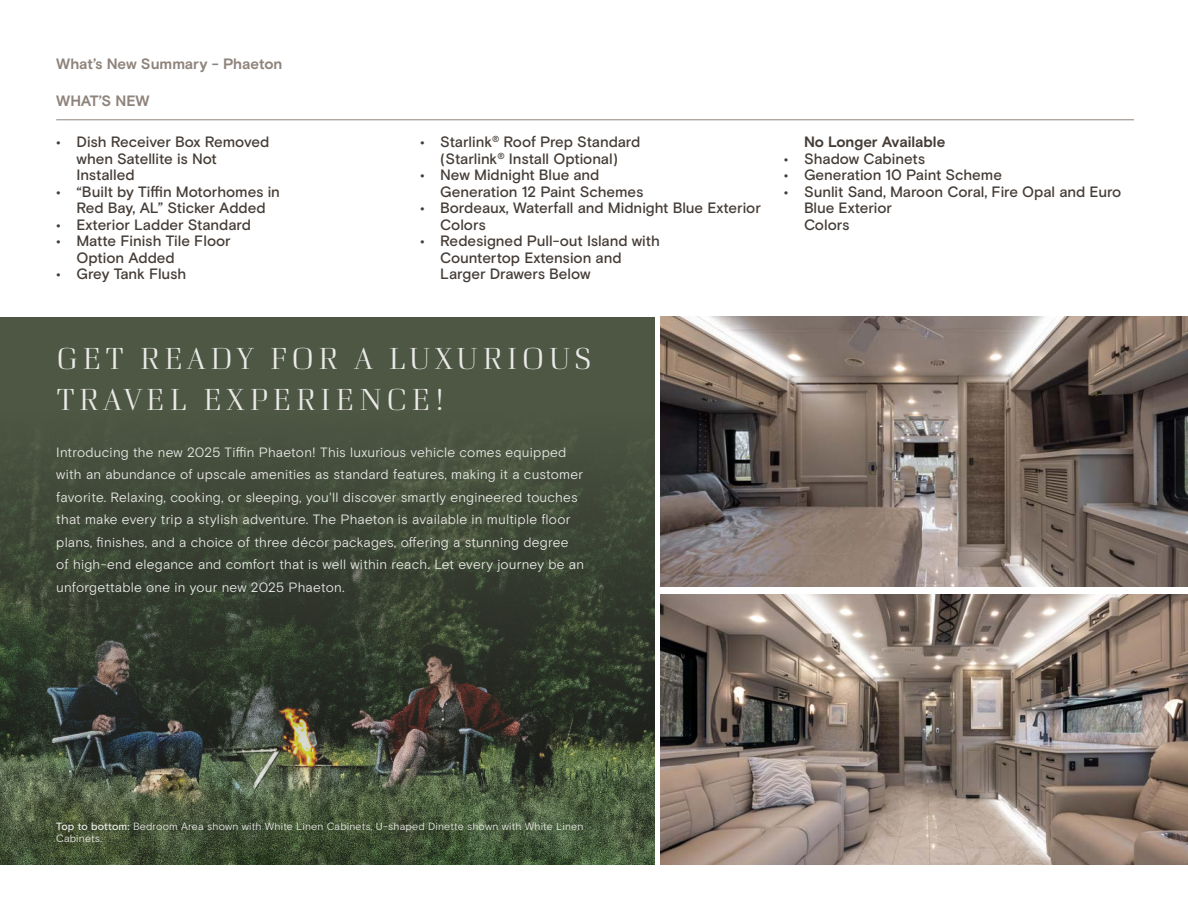
<style>
.page{position:relative;width:1188px;height:918px;background:#fff}
.page>*{position:absolute;margin:0;border:0;box-sizing:border-box;transform-origin:0 0}
.t1{font:300 31.5px/40.8px "Curve";letter-spacing:.11em;color:#eaeae7}
.t2{font:500 15px/16.5px "Basis Grotesque Pro";letter-spacing:-.005em;color:#443c36}
.t3{font:700 15px "Basis Grotesque Pro";letter-spacing:-.01em;color:#8f847c}
.t4{font:700 15px "Basis Grotesque Pro";letter-spacing:-.005em;color:#443c36}
.t5{font:13.5px/22.5px "Basis Grotesque Pro Off White";letter-spacing:.01em;color:#eaeae7}
.t6{font:10.5px/12px "Basis Grotesque Pro Off White";letter-spacing:.02em;color:#eaeae7}
.s1{font-family:"Basis Grotesque Pro";font-weight:500}
</style>
<div class="page">
<hr style="left:56px;top:119px;width:1078px;height:1px;background:#8f847c">
<div style="left:0;top:317px;width:654px;height:547px;background:#4e5644"></div>
<img style="left:661px;top:595px;width:527px;height:270px">
<img style="left:661px;top:317px;width:527px;height:270px">
<img style="left:0;top:445px;width:654px;height:420px">
<p class="t3" style="left:56px;top:55px;width:228px">What’s New Summary - Phaeton</p>
<p class="t3" style="left:56px;top:92px;width:95px">WHAT’S NEW</p>
<p class="t2" style="left:76px;top:134px;width:194px;text-indent:-20px">• Dish Receiver Box Removed when Satellite is Not<br>Installed</p>
<p class="t2" style="left:56px;top:184px;width:225px;text-align:center">• “Built by Tiffin Motorhomes in<br>Red Bay, AL” Sticker Added</p>
<p class="t2" style="left:56px;top:217px;width:196px">• Exterior Ladder Standard</p>
<p class="t2" style="left:76px;top:233px;width:156px;text-indent:-20px">• Matte Finish Tile Floor<br>Option Added</p>
<p class="t2" style="left:56px;top:266px;width:132px">• Grey Tank Flush</p>
<p class="t2" style="left:420px;top:134px;width:222px;text-align:center">• Starlink<sup>®</sup> Roof Prep Standard (Starlink<sup>®</sup> Install Optional)</p>
<p class="t2" style="left:440px;top:167px;width:205px;text-indent:-20px">• New Midnight Blue and<br>Generation 12 Paint Schemes</p>
<p class="t2" style="left:440px;top:200px;width:322px;text-indent:-20px">• Bordeaux, Waterfall and Midnight Blue Exterior<br>Colors</p>
<p class="t2" style="left:440px;top:233px;width:221px;text-indent:-20px">• Redesigned Pull-out Island with<br>Countertop Extension and<br>Larger Drawers Below</p>
<p class="t4" style="left:804px;top:133px;width:143px">No Longer Available</p>
<p class="t2" style="left:784px;top:151px;width:143px">• Shadow Cabinets</p>
<p class="t2" style="left:784px;top:167px;width:220px">• Generation 10 Paint Scheme</p>
<p class="t2" style="left:804px;top:184px;width:319px;text-indent:-20px">• Sunlit Sand, Maroon Coral, Fire Opal and Euro<br>Blue Exterior<br>Colors</p>
<p class="t1" style="left:56px;top:338px;width:537px">GET READY FOR A LUXURIOUS<br>TRAVEL EXPERIENCE!</p>
<p class="t5" style="left:56px;top:441px;width:529px">Introducing the new 2025 Tiffin Phaeton! This luxurious vehicle comes equipped with an abundance of upscale amenities as standard features, making it a customer favorite. Relaxing, cooking, or sleeping, you'll discover smartly engineered touches that make every trip a stylish adventure. The Phaeton is available in multiple floor plans, finishes, and a choice of three décor packages, offering a stunning degree of high-end elegance and comfort that is well within reach. Let every journey be an unforgettable one in your new 2025 Phaeton.</p>
<p class="t6" style="left:56px;top:821px;width:529px"><span class="s1">Top to bottom:</span> Bedroom Area shown with White Linen Cabinets, U-shaped Dinette shown with White Linen<br>Cabinets.</p>
</div>
